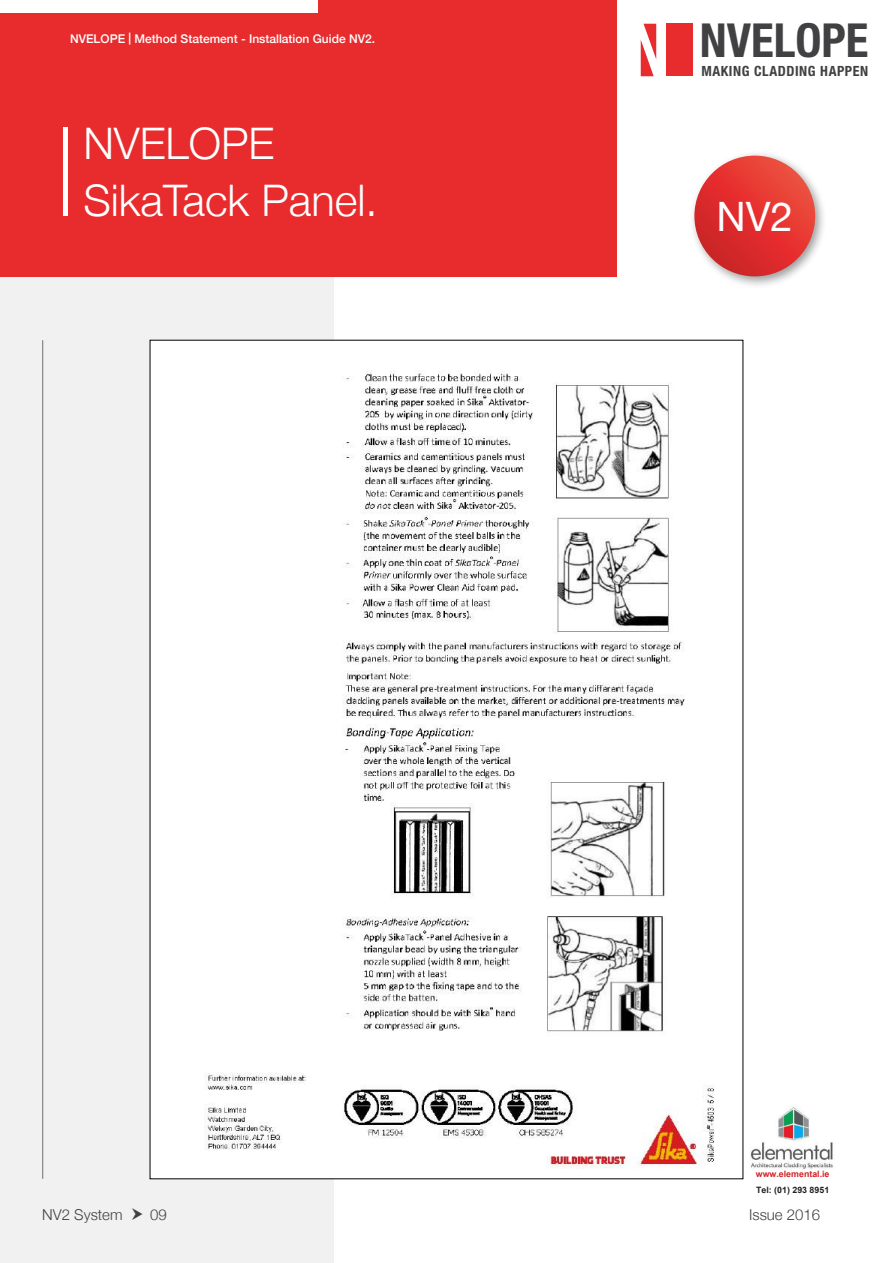
<style>
.page{position:relative;width:893px;height:1263px;background:#fff}
.page>*{position:absolute;margin:0;border:0;box-sizing:border-box;transform-origin:0 0}
.t1{font:700 condensed 46.95px "Helvetica Neue";color:#414042}
.t2{font:300 43.5px/57px "Helvetica Neue";color:#fff}
.t3{font:40.5px "Helvetica Neue";color:#fff}
.t4{font:300 15px "Helvetica Neue";color:#414042}
.t5{font:700 condensed 14.1px "Helvetica Neue";letter-spacing:.04em;color:#414042}
.t6{font:500 12px "Helvetica Neue";color:#fff}
.t7{font:700 8.7px "Arial";color:#d2232a}
.t8{font:700 8.7px "Arial";color:#231f20}
</style>
<div class="page">
<div style="left:0;top:0;width:333px;height:1263px;background:#f1f1f2"></div>
<div style="left:0;top:0;width:617px;height:276px;background:#e82c2e"></div>
<div style="left:0;top:0;width:317px;height:13px;background:#fff"></div>
<hr style="left:64px;top:128px;width:4px;height:88px;background:#fff">
<svg style="left:641px;top:24px;width:15px;height:52px"></svg>
<div style="left:666px;top:24px;width:27px;height:52px;background:#e82c2e"></div>
<hr style="left:42px;top:340px;width:1px;height:839px;background:#6d6e71">
<div style="left:688px;top:150px;width:139px;height:138px;background:#000;opacity:.4"></div>
<svg style="left:694px;top:156px;width:121px;height:120px;background:#e13330"></svg>
<img style="left:152px;top:342px;width:562px;height:835px">
<img style="left:750px;top:1107px;width:84px;height:62px">
<p class="t6" style="left:70px;top:29px;width:306px">NVELOPE | Method Statement - Installation Guide NV2.</p>
<h2 class="t2" style="left:83px;top:113px;width:296px">NVELOPE<br>SikaTack Panel.</h2>
<h1 class="t1" style="left:700px;top:12px;width:170px">NVELOPE</h1>
<p class="t5" style="left:701px;top:63px;width:168px">MAKING CLADDING HAPPEN</p>
<h3 class="t3" style="left:716px;top:188px;width:78px">NV2</h3>
<p class="t7" style="left:756px;top:1168px;width:75px">www.elemental.ie</p>
<p class="t8" style="left:756px;top:1184px;width:75px">Tel: (01) 293 8951</p>
<p class="t4" style="left:42px;top:1203px;width:82px">NV2 System</p>
<p class="t4" style="left:150px;top:1203px;width:18px">09</p>
<p class="t4" style="left:749px;top:1203px;width:73px">Issue 2016</p>
</div>
